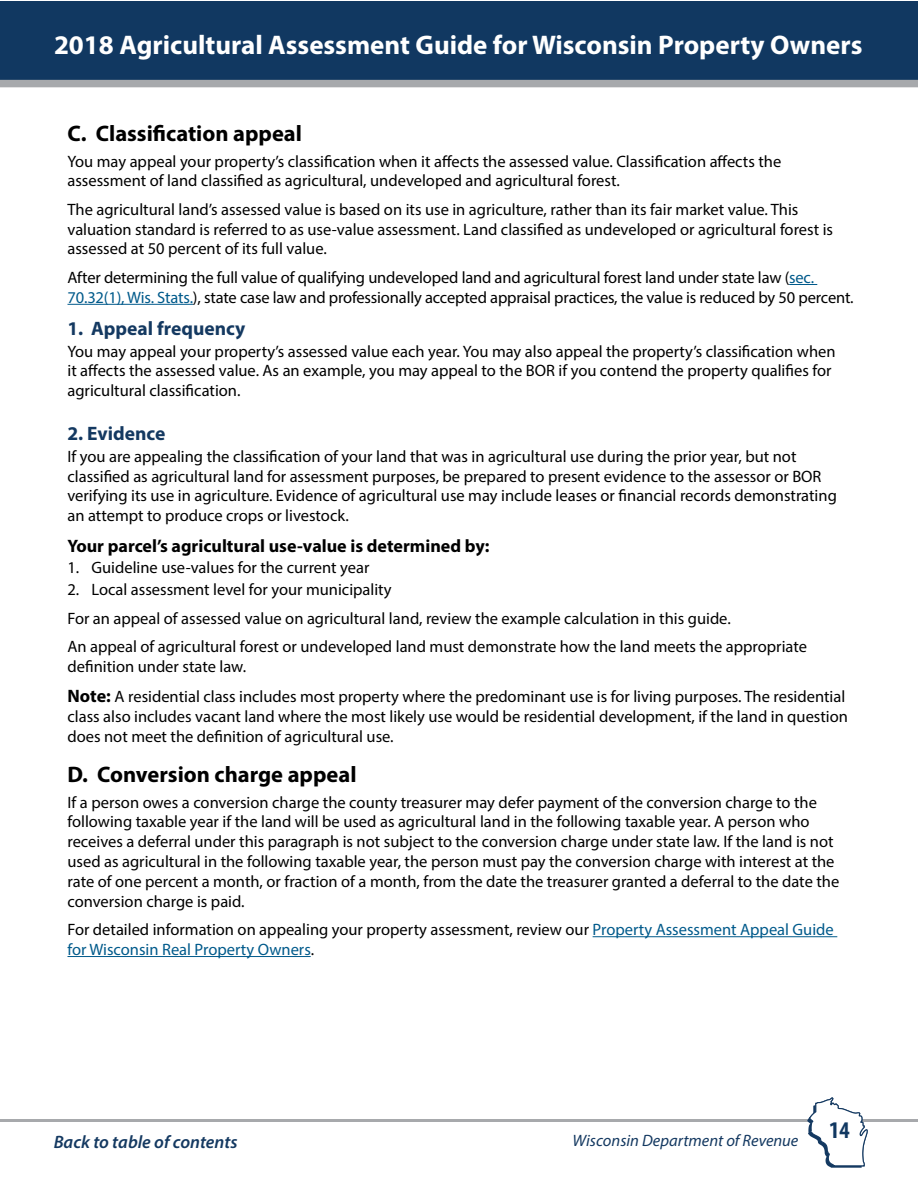
<style>
.page{position:relative;width:918px;height:1188px;background:#fff}
.page>*{position:absolute;margin:0;border:0;box-sizing:border-box;transform-origin:0 0}
.t1{font:700 27px "Myriad Pro";color:#fff}
.t2{font:700 condensed 24px "Myriad Pro";color:#113861}
.t3{font:700 22.5px "Myriad Pro";color:#000}
.t4{font:700 19.5px "Myriad Pro";color:#143961}
.t5{font:700 18px "Myriad Pro";color:#000}
.t6{font:italic 600 18px "Myriad Pro";color:#143961}
.t7{font:16.5px/19.8px "Myriad Pro";color:#000}
.t8{font:italic 16.5px "Myriad Pro";color:#143961}
.s1{color:#005a8b}
.s2{font-weight:700;font-size:18px}
</style>
<div class="page">
<div style="left:1px;top:1px;width:917px;height:86px;background:#113861"></div>
<div style="left:0;top:80px;width:918px;height:7px;background:#a7a9ac"></div>
<hr style="left:0;top:1119px;width:918px;height:3px;background:#a7a9ac">
<svg style="left:807px;top:1097px;width:61px;height:71px"></svg>
<svg style="left:789px;top:284px;width:28px;height:1px"></svg>
<hr style="left:68px;top:304px;width:125px;height:1px;background:#005a8b">
<hr style="left:593px;top:936px;width:244px;height:1px;background:#005a8b">
<hr style="left:68px;top:956px;width:243px;height:1px;background:#005a8b">
<h1 class="t1" style="left:54px;top:27px;width:810px">2018 Agricultural Assessment Guide for Wisconsin Property Owners</h1>
<h3 class="t3" style="left:68px;top:119px;width:236px">C. Classification appeal</h3>
<p class="t7" style="left:68px;top:151px;width:715px">You may appeal your property’s classification when it affects the assessed value. Classification affects the assessment of land classified as agricultural, undeveloped and agricultural forest.</p>
<p class="t7" style="left:68px;top:199px;width:767px">The agricultural land’s assessed value is based on its use in agriculture, rather than its fair market value. This valuation standard is referred to as use-value assessment. Land classified as undeveloped or agricultural forest is assessed at 50 percent of its full value.</p>
<p class="t7" style="left:68px;top:267px;width:786px">After determining the full value of qualifying undeveloped land and agricultural forest land under state law (<span class="s1">sec.<br>70.32(1), Wis. Stats.</span>), state case law and professionally accepted appraisal practices, the value is reduced by 50 percent.</p>
<p class="t4" style="left:68px;top:315px;width:179px">1. Appeal frequency</p>
<p class="t7" style="left:68px;top:341px;width:770px">You may appeal your property’s assessed value each year. You may also appeal the property’s classification when it affects the assessed value. As an example, you may appeal to the BOR if you contend the property qualifies for agricultural classification.</p>
<p class="t4" style="left:68px;top:421px;width:99px">2. Evidence</p>
<p class="t7" style="left:68px;top:446px;width:771px">If you are appealing the classification of your land that was in agricultural use during the prior year, but not classified as agricultural land for assessment purposes, be prepared to present evidence to the assessor or BOR verifying its use in agriculture. Evidence of agricultural use may include leases or financial records demonstrating an attempt to produce crops or livestock.</p>
<p class="t5" style="left:68px;top:534px;width:424px">Your parcel’s agricultural use-value is determined by:</p>
<p class="t7" style="left:68px;top:558px;width:303px">1. Guideline use-values for the current year</p>
<p class="t7" style="left:68px;top:575px;width:741px;line-height:28.5px">2. Local assessment level for your municipality<br>For an appeal of assessed value on agricultural land, review the example calculation in this guide.<br>An appeal of agricultural forest or undeveloped land must demonstrate how the land meets the appropriate</p>
<p class="t7" style="left:68px;top:651px;width:779px;line-height:30.3px">definition under state law.<br><span class="s2">Note:</span> A residential class includes most property where the predominant use is for living purposes. The residential</p>
<p class="t7" style="left:67px;top:706px;width:782px">class also includes vacant land where the most likely use would be residential development, if the land in question does not meet the definition of agricultural use.</p>
<h3 class="t3" style="left:68px;top:760px;width:291px">D. Conversion charge appeal</h3>
<p class="t7" style="left:68px;top:792px;width:773px">If a person owes a conversion charge the county treasurer may defer payment of the conversion charge to the following taxable year if the land will be used as agricultural land in the following taxable year. A person who receives a deferral under this paragraph is not subject to the conversion charge under state law. If the land is not used as agricultural in the following taxable year, the person must pay the conversion charge with interest at the rate of one percent a month, or fraction of a month, from the date the treasurer granted a deferral to the date the conversion charge is paid.</p>
<p class="t7" style="left:68px;top:919px;width:768px">For detailed information on appealing your property assessment, review our <span class="s1">Property Assessment Appeal Guide for Wisconsin Real Property Owners</span>.</p>
<p class="t6" style="left:54px;top:1130px;width:185px">Back to table of contents</p>
<p class="t8" style="left:573px;top:1130px;width:227px">Wisconsin Department of Revenue</p>
<h2 class="t2" style="left:829px;top:1115px;width:22px">14</h2>
</div>
